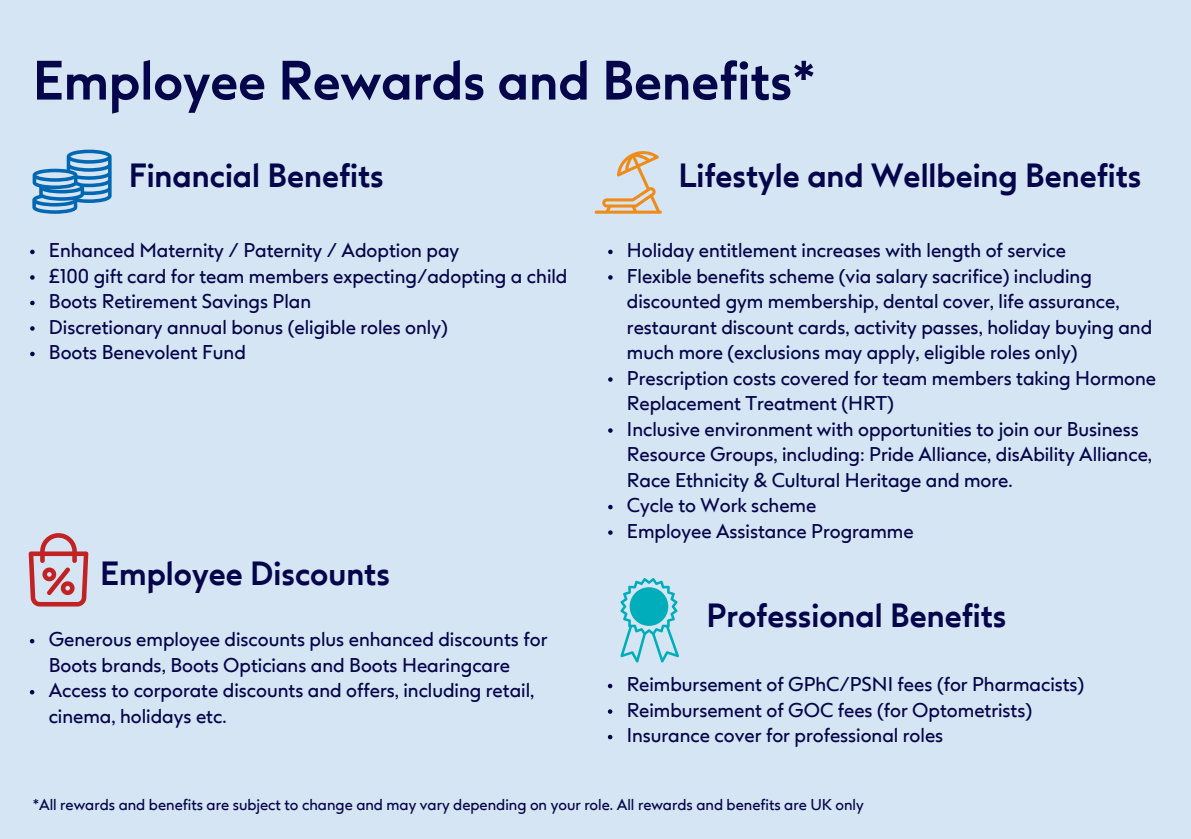
<style>
.page{position:relative;width:1191px;height:839px;background:#fff}
.page>*{position:absolute;margin:0;border:0;box-sizing:border-box;transform-origin:0 0}
.t1{font:700 52.4px "Boots Sharp";color:#05054b}
.t2{font:700 32px "Boots Sharp";color:#05054b}
.t3{font:19px/25.6px "Boots Sharp";color:#05054b}
.t4{font:15px "Boots Sharp";color:#05054b}
</style>
<div class="page">
<div style="left:0;top:0;width:1191px;height:838px;background:#d5e5f4"></div>
<svg style="left:32px;top:150px;width:80px;height:64px"></svg>
<svg style="left:30px;top:250px;width:5px;height:4px"></svg>
<svg style="left:30px;top:275px;width:5px;height:5px"></svg>
<svg style="left:30px;top:301px;width:5px;height:4px"></svg>
<svg style="left:30px;top:326px;width:5px;height:5px"></svg>
<svg style="left:30px;top:352px;width:5px;height:4px"></svg>
<svg style="left:595px;top:151px;width:67px;height:63px"></svg>
<svg style="left:608px;top:250px;width:5px;height:4px"></svg>
<svg style="left:608px;top:275px;width:5px;height:5px"></svg>
<svg style="left:608px;top:377px;width:5px;height:5px"></svg>
<svg style="left:608px;top:428px;width:5px;height:5px"></svg>
<svg style="left:608px;top:505px;width:5px;height:4px"></svg>
<svg style="left:608px;top:530px;width:5px;height:5px"></svg>
<svg style="left:620px;top:578px;width:59px;height:84px"></svg>
<svg style="left:608px;top:683px;width:4px;height:5px"></svg>
<svg style="left:608px;top:709px;width:4px;height:4px"></svg>
<svg style="left:608px;top:734px;width:4px;height:5px"></svg>
<svg style="left:29px;top:533px;width:59px;height:73px"></svg>
<svg style="left:30px;top:639px;width:4px;height:4px"></svg>
<svg style="left:30px;top:690px;width:4px;height:4px"></svg>
<h1 class="t1" style="left:33px;top:58px;width:784px">Employee Rewards and Benefits*</h1>
<p class="t2" style="left:129px;top:161px;width:257px">Financial Benefits</p>
<h2 class="t3" style="left:49px;top:239px;width:412px">Enhanced Maternity / Paternity / Adoption pay</h2>
<p class="t3" style="left:49px;top:265px;width:520px">£100 gift card for team members expecting/adopting a child</p>
<p class="t3" style="left:49px;top:290px;width:264px">Boots Retirement Savings Plan</p>
<p class="t3" style="left:49px;top:316px;width:400px">Discretionary annual bonus (eligible roles only)</p>
<p class="t3" style="left:49px;top:341px;width:199px">Boots Benevolent Fund</p>
<p class="t2" style="left:100px;top:559px;width:291px">Employee Discounts</p>
<p class="t3" style="left:49px;top:628px;width:500px">Generous employee discounts plus enhanced discounts for<br>Boots brands, Boots Opticians and Boots Hearingcare</p>
<p class="t3" style="left:49px;top:679px;width:487px">Access to corporate discounts and offers, including retail, cinema, holidays etc.</p>
<p class="t2" style="left:678px;top:161px;width:465px">Lifestyle and Wellbeing Benefits</p>
<p class="t3" style="left:627px;top:239px;width:441px">Holiday entitlement increases with length of service</p>
<h2 class="t3" style="left:627px;top:265px;width:527px">Flexible benefits scheme (via salary sacrifice) including discounted gym membership, dental cover, life assurance, restaurant discount cards, activity passes, holiday buying and much more (exclusions may apply, eligible roles only)</h2>
<p class="t3" style="left:627px;top:367px;width:531px">Prescription costs covered for team members taking Hormone<br>Replacement Treatment (HRT)</p>
<p class="t3" style="left:627px;top:418px;width:527px">Inclusive environment with opportunities to join our Business<br>Resource Groups, including: Pride Alliance, disAbility Alliance,<br>Race Ethnicity &amp; Cultural Heritage and more.</p>
<p class="t3" style="left:627px;top:494px;width:191px">Cycle to Work scheme</p>
<p class="t3" style="left:627px;top:520px;width:288px">Employee Assistance Programme</p>
<p class="t2" style="left:706px;top:601px;width:301px">Professional Benefits</p>
<p class="t3" style="left:627px;top:673px;width:459px">Reimbursement of GPhC/PSNI fees (for Pharmacists)</p>
<p class="t3" style="left:627px;top:698px;width:407px">Reimbursement of GOC fees (for Optometrists)</p>
<h2 class="t3" style="left:627px;top:724px;width:318px">Insurance cover for professional roles</h2>
<h2 class="t4" style="left:33px;top:798px;width:833px">*All rewards and benefits are subject to change and may vary depending on your role. All rewards and benefits are UK only</h2>
</div>
